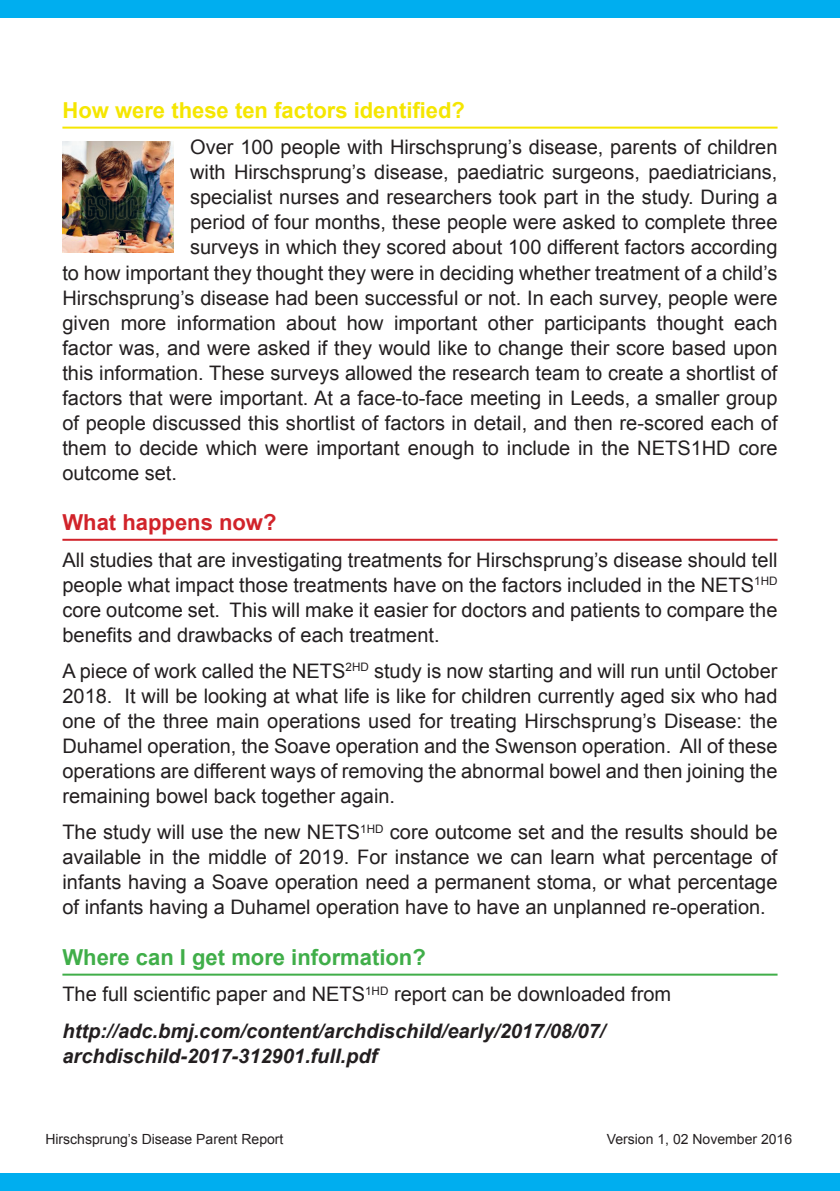
<style>
.page{position:relative;width:840px;height:1191px;background:#fff}
.page>*{position:absolute;margin:0;border:0;box-sizing:border-box;transform-origin:0 0}
.t1{font:700 22px "Arial";color:#f5e601}
.t2{font:700 22px "Arial";color:#40ae49}
.t3{font:700 22px "Arial";color:#d1232a}
.t4{font:20px/25px "Arial";color:#231f20;text-align:justify}
.t5{font:italic 700 20px/36.4px "Arial";color:#231f20}
.t6{font:14px "Arial";color:#231f20}
.s1{font-weight:400;font-style:normal}
</style>
<div class="page">
<div style="left:0;top:0;width:839px;height:17px;background:#00aeef"></div>
<div style="left:0;top:1174px;width:839px;height:17px;background:#00aeef"></div>
<hr style="left:62px;top:127px;width:715px;height:2px;background:#f5e601">
<hr style="left:62px;top:539px;width:715px;height:2px;background:#d1232a">
<hr style="left:62px;top:973px;width:715px;height:2px;background:#40ae49">
<img style="left:62px;top:142px;width:111px;height:110px">
<p class="t1" style="left:62px;top:96px;width:404px">How were these ten factors identified?</p>
<p class="t4" style="left:190px;top:135px;width:588px">Over 100 people with Hirschsprung’s disease, parents of children</p>
<p class="t4" style="left:190px;top:160px;width:588px">with Hirschsprung’s disease, paediatric surgeons, paediatricians,</p>
<p class="t4" style="left:190px;top:185px;width:588px">specialist nurses and researchers took part in the study. During a</p>
<p class="t4" style="left:190px;top:210px;width:588px">period of four months, these people were asked to complete three</p>
<p class="t4" style="left:190px;top:235px;width:588px">surveys in which they scored about 100 different factors according</p>
<p class="t4" style="left:62px;top:260px;width:716px">to how important they thought they were in deciding whether treatment of a child’s</p>
<p class="t4" style="left:62px;top:285px;width:716px">Hirschsprung’s disease had been successful or not. In each survey, people were</p>
<p class="t4" style="left:62px;top:310px;width:716px">given more information about how important other participants thought each</p>
<p class="t4" style="left:62px;top:335px;width:716px">factor was, and were asked if they would like to change their score based upon</p>
<p class="t4" style="left:62px;top:360px;width:716px">this information. These surveys allowed the research team to create a shortlist of</p>
<p class="t4" style="left:62px;top:385px;width:716px">factors that were important. At a face-to-face meeting in Leeds, a smaller group</p>
<p class="t4" style="left:62px;top:410px;width:716px">of people discussed this shortlist of factors in detail, and then re-scored each of</p>
<p class="t4" style="left:62px;top:435px;width:716px">them to decide which were important enough to include in the NETS1HD core</p>
<p class="t4" style="left:62px;top:460px;width:116px">outcome set.</p>
<p class="t3" style="left:62px;top:508px;width:215px">What happens now?</p>
<p class="t4" style="left:62px;top:547px;width:716px">All studies that are investigating treatments for Hirschsprung’s disease should tell people what impact those treatments have on the factors included in the NETS<sup>1HD </sup>core outcome set. This will make it easier for doctors and patients to compare the benefits and drawbacks of each treatment.</p>
<p class="t4" style="left:62px;top:658px;width:716px">A piece of work called the NETS<sup>2HD</sup> study is now starting and will run until October 2018. It will be looking at what life is like for children currently aged six who had one of the three main operations used for treating Hirschsprung’s Disease: the Duhamel operation, the Soave operation and the Swenson operation. All of these operations are different ways of removing the abnormal bowel and then joining the remaining bowel back together again.</p>
<p class="t4" style="left:62px;top:820px;width:716px">The study will use the new NETS<sup>1HD</sup> core outcome set and the results should be available in the middle of 2019. For instance we can learn what percentage of infants having a Soave operation need a permanent stoma, or what percentage of infants having a Duhamel operation have to have an unplanned re-operation.</p>
<p class="t2" style="left:62px;top:942px;width:365px">Where can I get more information?</p>
<p class="t5" style="left:62px;top:976px;width:610px"><span class="s1">The full scientific paper and NETS</span><sup>1HD</sup> <span class="s1">report can be downloaded from </span>http://adc.bmj.com/content/archdischild/early/2017/08/07/</p>
<p class="t5" style="left:62px;top:1038px;width:316px">archdischild-2017-312901.full.pdf</p>
<p class="t6" style="left:45px;top:1130px;width:239px">Hirschsprung’s Disease Parent Report</p>
<p class="t6" style="left:606px;top:1130px;width:187px">Version 1, 02 November 2016</p>
</div>
